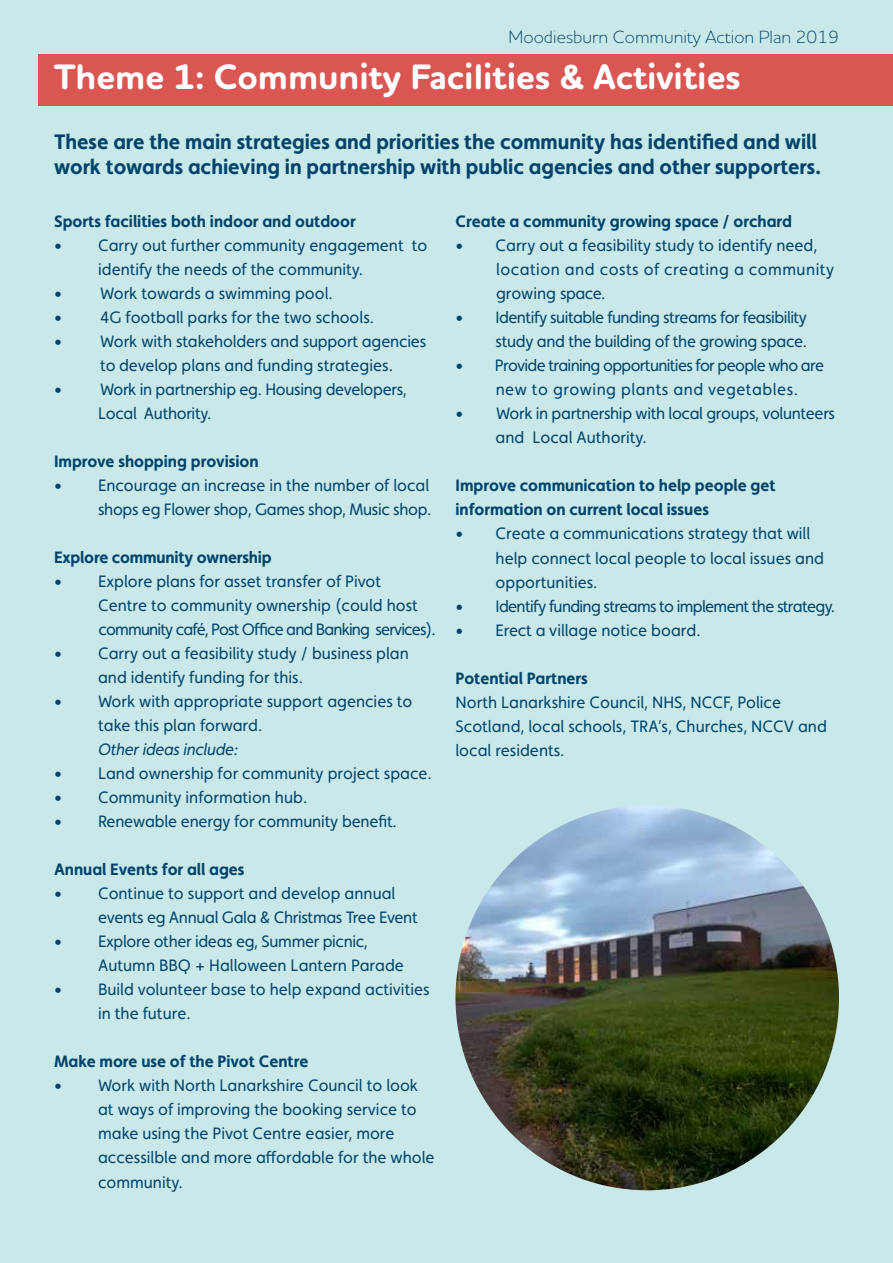
<style>
.page{position:relative;width:893px;height:1263px;background:#c9e8ea}
.page>*{position:absolute;margin:0;border:0;box-sizing:border-box;transform-origin:0 0}
.t1{font:700 36px "Houschka Rounded";color:#fff}
.t2{font:700 21px/25.5px "Faricy New";color:#004469}
.t3{font:300 18px "Houschka Rounded";color:#004469}
.t4{font:16.5px/24px "Faricy New";color:#004469}
.t5{font:700 16.5px/24px "Faricy New";color:#004469}
.t6{font:16.5px/24px "Faricy New";letter-spacing:-.02em;color:#004469}
.t7{font:16.5px/24px "Faricy New";letter-spacing:-.04em;color:#004469}
.t8{font:16.5px/24px "Faricy New";letter-spacing:-.03em;color:#004469;text-align:right}
.t9{font:italic 16.5px "Faricy New";letter-spacing:-.01em;color:#004469}
</style>
<div class="page">
<div style="left:38px;top:54px;width:855px;height:52px;background:#da5653"></div>
<img style="left:455px;top:805px;width:384px;height:385px">
<p class="t3" style="left:509px;top:25px;width:332px">Moodiesburn Community Action Plan 2019</p>
<h1 class="t1" style="left:54px;top:54px;width:688px">Theme 1: Community Facilities &amp; Activities</h1>
<p class="t2" style="left:54px;top:128px;width:769px">These are the main strategies and priorities the community has identified and will work towards achieving in partnership with public agencies and other supporters.</p>
<p class="t5" style="left:54px;top:209px;width:303px">Sports facilities both indoor and outdoor</p>
<p class="t4" style="left:98px;top:233px;width:331px;text-indent:-44px">• Carry out further community engagement to identify the needs of the community.</p>
<p class="t4" style="left:54px;top:281px;width:280px">• Work towards a swimming pool.</p>
<p class="t4" style="left:54px;top:305px;width:322px">• 4G football parks for the two schools.</p>
<p class="t4" style="left:100px;top:329px;width:328px;text-indent:-46px">• Work with stakeholders and support agencies to develop plans and funding strategies.</p>
<p class="t6" style="left:98px;top:377px;width:310px;text-indent:-44px">• Work in partnership eg. Housing developers,<br>Local Authority.</p>
<p class="t5" style="left:54px;top:449px;width:206px">Improve shopping provision</p>
<p class="t4" style="left:54px;top:473px;width:379px;text-align:right">• Encourage an increase in the number of local shops eg Flower shop, Games shop, Music shop.</p>
<p class="t5" style="left:54px;top:545px;width:219px">Explore community ownership</p>
<p class="t4" style="left:98px;top:569px;width:339px;text-indent:-44px">• Explore plans for asset transfer of Pivot<br>Centre to community ownership (could host community café, Post Office and Banking services).</p>
<p class="t4" style="left:98px;top:641px;width:312px;text-indent:-44px">• Carry out a feasibility study / business plan and identify funding for this.</p>
<p class="t4" style="left:98px;top:689px;width:316px;text-indent:-44px">• Work with appropriate support agencies to take this plan forward.</p>
<p class="t9" style="left:98px;top:740px;width:142px">Other ideas include:</p>
<p class="t4" style="left:54px;top:761px;width:379px">• Land ownership for community project space.</p>
<p class="t4" style="left:54px;top:785px;width:255px">• Community information hub.</p>
<p class="t4" style="left:54px;top:810px;width:344px">• Renewable energy for community benefit.</p>
<p class="t5" style="left:54px;top:857px;width:192px">Annual Events for all ages</p>
<p class="t6" style="left:98px;top:882px;width:321px;text-indent:-44px">• Continue to support and develop annual events eg Annual Gala &amp; Christmas Tree Event</p>
<p class="t4" style="left:98px;top:930px;width:307px;text-indent:-44px">• Explore other ideas eg, Summer picnic,<br>Autumn BBQ + Halloween Lantern Parade</p>
<p class="t4" style="left:98px;top:978px;width:333px;text-indent:-44px">• Build volunteer base to help expand activities in the future.</p>
<p class="t5" style="left:54px;top:1049px;width:256px">Make more use of the Pivot Centre</p>
<p class="t4" style="left:98px;top:1074px;width:338px;text-indent:-44px">• Work with North Lanarkshire Council to look at ways of improving the booking service to make using the Pivot Centre easier, more accessilble and more affordable for the whole community.</p>
<p class="t5" style="left:455px;top:209px;width:338px">Create a community growing space / orchard</p>
<p class="t4" style="left:496px;top:234px;width:340px;text-indent:-41px">• Carry out a feasibility study to identify need, location and costs of creating a community growing space.</p>
<p class="t8" style="left:455px;top:306px;width:353px">• Identify suitable funding streams for feasibility study and the building of the growing space.</p>
<p class="t7" style="left:496px;top:354px;width:330px;text-indent:-40px">• Provide training opportunities for people who are new to growing plants and vegetables.</p>
<p class="t6" style="left:496px;top:402px;width:341px;text-indent:-40px">• Work in partnership with local groups, volunteers and Local Authority.</p>
<p class="t5" style="left:455px;top:473px;width:322px">Improve communication to help people get information on current local issues</p>
<p class="t4" style="left:496px;top:522px;width:330px;text-indent:-40px">• Create a communications strategy that will help connect local people to local issues and opportunities.</p>
<p class="t7" style="left:455px;top:594px;width:381px">• Identify funding streams to implement the strategy.</p>
<p class="t4" style="left:455px;top:618px;width:247px">• Erect a village notice board.</p>
<p class="t5" style="left:455px;top:666px;width:134px">Potential Partners</p>
<p class="t4" style="left:455px;top:690px;width:373px">North Lanarkshire Council, NHS, NCCF, Police<br>Scotland, local schools, TRA’s, Churches, NCCV and local residents.</p>
</div>
